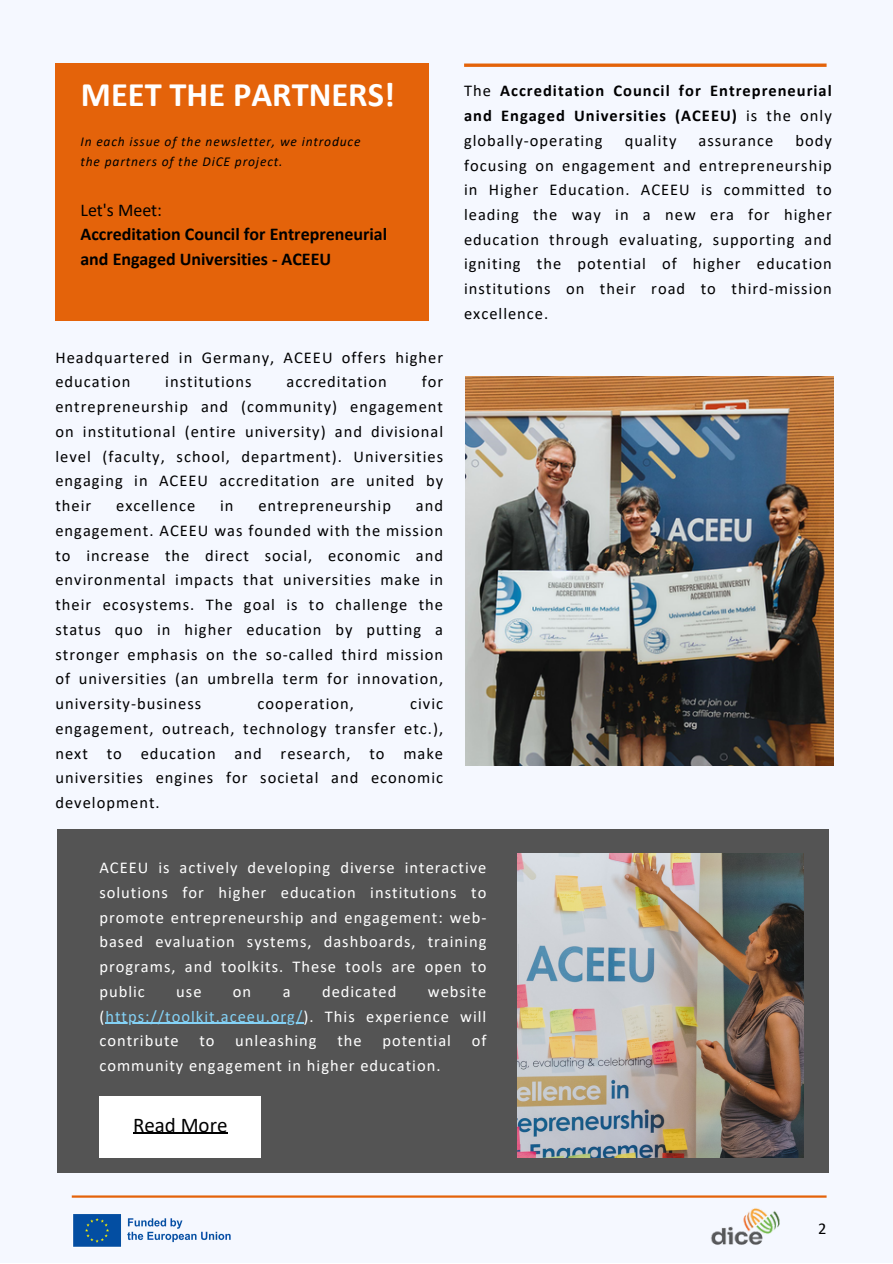
<style>
.page{position:relative;width:893px;height:1264px;background:#fff}
.page>*{position:absolute;margin:0;border:0;box-sizing:border-box;transform-origin:0 0}
.t1{font:700 34.5px "Calibri";color:#fff}
.t2{font:21px "Calibri";color:#000}
.t3{font:700 18px/24.8px "Calibri";color:#000}
.t4{font:18px "Calibri";color:#000}
.t5{font:16.5px/24.8px "Calibri";letter-spacing:.06em;color:#000;text-align:justify}
.t6{font:16.5px/24.8px "Calibri";letter-spacing:.06em;color:#fff;text-align:justify}
.t7{font:700 16.5px/24.8px "Calibri";letter-spacing:.06em;color:#000;text-align:justify}
.t8{font:italic 13.5px "Calibri";letter-spacing:.06em;color:#000}
.s1{font-weight:400}
.s2{color:#84d2f6}
</style>
<div class="page">
<div style="left:0;top:0;width:892px;height:1262px;background:#f5f8ff"></div>
<svg style="left:464px;top:63px;width:362px;height:4px"></svg>
<hr style="left:72px;top:1195px;width:754px;height:2px;background:#e4630a">
<img style="left:711px;top:1208px;width:69px;height:37px">
<img style="left:73px;top:1214px;width:158px;height:33px">
<div style="left:55px;top:63px;width:374px;height:258px;background:#e4630a"></div>
<div style="left:58px;top:829px;width:771px;height:344px;background:#545454"></div>
<img style="left:517px;top:853px;width:286px;height:304px">
<hr style="left:105px;top:1022px;width:198px;height:1px;background:#84d2f6">
<div style="left:99px;top:1096px;width:162px;height:61px;background:#fff"></div>
<hr style="left:133px;top:1132px;width:94px;height:1px;background:#000">
<img style="left:465px;top:376px;width:368px;height:389px">
<p class="t1" style="left:81px;top:80px;width:316px">MEET THE PARTNERS!</p>
<p class="t8" style="left:80px;top:136px;width:281px">In each issue of the newsletter, we introduce</p>
<p class="t8" style="left:80px;top:156px;width:204px">the partners of the DiCE project.</p>
<p class="t4" style="left:80px;top:202px;width:83px">Let's Meet:</p>
<p class="t3" style="left:80px;top:223px;width:308px">Accreditation Council for Entrepreneurial and Engaged Universities - ACEEU</p>
<p class="t5" style="left:55px;top:346px;width:389px">Headquartered in Germany, ACEEU offers higher education</p>
<p class="t5" style="left:55px;top:371px;width:389px;text-indent:366px">for entrepreneurship and (community) engagement on institutional (entire university) and divisional level (faculty, school, department). Universities engaging in ACEEU accreditation are united by their</p>
<p class="t5" style="left:165px;top:371px;width:88px">institutions</p>
<p class="t5" style="left:286px;top:371px;width:102px">accreditation</p>
<p class="t5" style="left:116px;top:494px;width:80px">excellence</p>
<p class="t5" style="left:220px;top:494px;width:15px">in</p>
<p class="t5" style="left:258px;top:494px;width:134px">entrepreneurship</p>
<p class="t5" style="left:55px;top:494px;width:389px;text-indent:360px">and engagement. ACEEU was founded with the mission to increase the direct social, economic and environmental impacts that universities make in their ecosystems. The goal is to challenge the status quo in higher education by putting a stronger emphasis on the so-called third mission of universities (an umbrella term for innovation, university-business</p>
<p class="t5" style="left:55px;top:692px;width:389px;text-indent:355px">civic engagement, outreach, technology transfer etc.), next to education and research, to make universities engines for societal and economic development.</p>
<p class="t5" style="left:257px;top:692px;width:98px">cooperation,</p>
<p class="t7" style="left:464px;top:80px;width:369px"><span class="s1">The</span> Accreditation Council for Entrepreneurial and Engaged Universities (ACEEU) <span class="s1">is the only globally-operating</span></p>
<p class="t5" style="left:464px;top:129px;width:369px;text-indent:331px">body focusing on engagement and entrepreneurship in Higher Education. ACEEU is committed to leading the way in a new era for higher education through evaluating, supporting and igniting the potential of higher education institutions on their road to third-mission excellence.</p>
<p class="t5" style="left:624px;top:129px;width:53px">quality</p>
<p class="t5" style="left:698px;top:129px;width:76px">assurance</p>
<p class="t6" style="left:99px;top:856px;width:388px">ACEEU is actively developing diverse interactive solutions for higher education institutions to promote entrepreneurship and engagement: web&shy;based evaluation systems, dashboards, training programs, and toolkits. These tools are open to public</p>
<p class="t6" style="left:99px;top:980px;width:388px;text-indent:328px">website (<span class="s2">https://toolkit.aceeu.org/</span>). This experience will contribute</p>
<p class="t6" style="left:176px;top:980px;width:27px">use</p>
<p class="t6" style="left:233px;top:980px;width:20px">on</p>
<p class="t6" style="left:283px;top:980px;width:9px">a</p>
<p class="t6" style="left:322px;top:980px;width:76px">dedicated</p>
<p class="t6" style="left:199px;top:1029px;width:17px">to</p>
<p class="t6" style="left:235px;top:1029px;width:83px">unleashing</p>
<p class="t6" style="left:337px;top:1029px;width:26px">the</p>
<p class="t6" style="left:382px;top:1029px;width:70px">potential</p>
<p class="t6" style="left:471px;top:1029px;width:16px">of</p>
<p class="t6" style="left:99px;top:1054px;width:342px">community engagement in higher education.</p>
<p class="t2" style="left:133px;top:1115px;width:96px">Read More</p>
<p class="t5" style="left:818px;top:1217px;width:10px">2</p>
</div>
